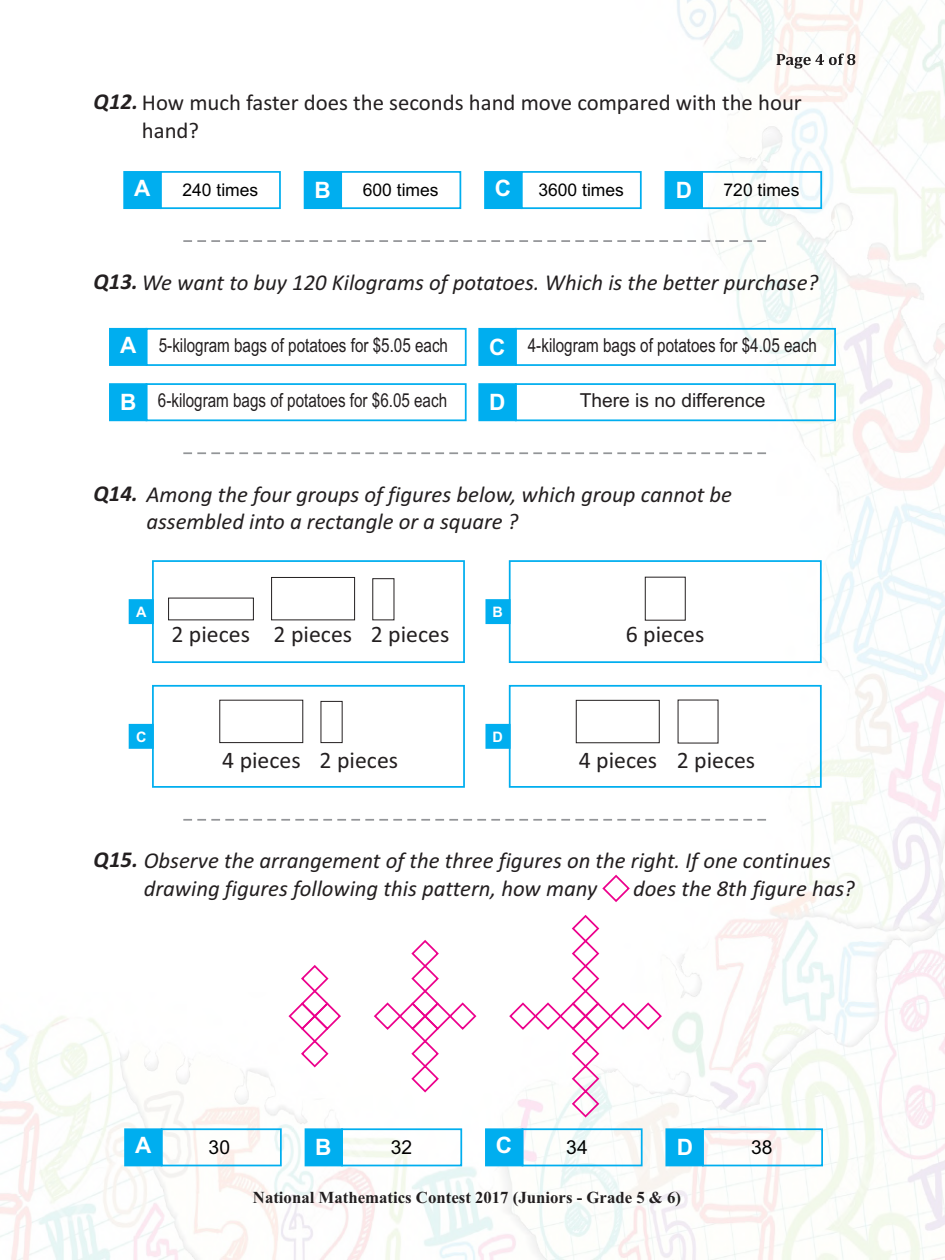
<style>
.page{position:relative;width:945px;height:1260px;background:#fff}
.page>*{position:absolute;margin:0;border:0;box-sizing:border-box;transform-origin:0 0}
.t1{font:23.8px "Calibri";color:#231f20}
.t2{font:italic 22.75px/27.5px "Calibri";color:#231f20}
.t3{font:22.75px "Calibri";color:#231f20}
.t4{font:700 22.57px "Arial";color:#fff}
.t5{font:19.25px "Arial";color:#231f20;scale:.79 1}
.t6{font:19.25px "Arial";color:#231f20}
.t7{font:19.25px "Arial";color:#000}
.t8{font:17.5px "Arial";color:#000}
.t9{font:700 16.8px "Times New Roman";color:#231f20}
.t10{font:700 14.35px "Arial";color:#fff}
.s1{font-weight:700;font-style:italic}
.s2{font-weight:700;font-size:22.57px;color:#fff}
.s3{font-weight:700}
</style>
<div class="page">
<img style="left:0;top:0;width:945px;height:1260px">
<svg style="left:183px;top:452px;width:584px;height:2px"></svg>
<svg style="left:183px;top:819px;width:584px;height:2px"></svg>
<svg style="left:183px;top:240px;width:584px;height:2px"></svg>
<svg style="left:777px;top:54px;width:78px;height:15px"></svg>
<div style="left:129px;top:599px;width:25px;height:25px;background:#00aeef;border:2px solid #00aeef"></div>
<div style="left:485px;top:599px;width:26px;height:25px;background:#00aeef;border:2px solid #00aeef"></div>
<div style="left:129px;top:724px;width:25px;height:25px;background:#00aeef;border:2px solid #00aeef"></div>
<div style="left:485px;top:724px;width:26px;height:25px;background:#00aeef;border:2px solid #00aeef"></div>
<div style="left:271px;top:577px;width:84px;height:43px;border:1px solid #231f20"></div>
<div style="left:645px;top:577px;width:41px;height:44px;border:1px solid #231f20"></div>
<div style="left:219px;top:700px;width:84px;height:43px;border:1px solid #231f20"></div>
<div style="left:321px;top:701px;width:22px;height:42px;border:1px solid #231f20"></div>
<div style="left:576px;top:700px;width:84px;height:43px;border:1px solid #231f20"></div>
<div style="left:152px;top:560px;width:313px;height:103px;border:2px solid #00aeef"></div>
<div style="left:509px;top:560px;width:313px;height:103px;border:2px solid #00aeef"></div>
<div style="left:152px;top:685px;width:313px;height:103px;border:2px solid #00aeef"></div>
<div style="left:509px;top:685px;width:313px;height:103px;border:2px solid #00aeef"></div>
<div style="left:124px;top:1128px;width:38px;height:38px;background:#00aeef;border:2px solid #00aeef"></div>
<div style="left:161px;top:1128px;width:121px;height:38px;border:2px solid #00aeef"></div>
<div style="left:305px;top:1128px;width:38px;height:38px;background:#00aeef;border:2px solid #00aeef"></div>
<div style="left:341px;top:1128px;width:121px;height:38px;border:2px solid #00aeef"></div>
<div style="left:485px;top:1128px;width:38px;height:38px;background:#00aeef"></div>
<div style="left:522px;top:1128px;width:121px;height:38px;border:2px solid #00aeef"></div>
<div style="left:665px;top:1128px;width:39px;height:38px;background:#00aeef;border:2px solid #00aeef"></div>
<div style="left:702px;top:1128px;width:121px;height:38px;border:2px solid #00aeef"></div>
<svg style="left:508px;top:914px;width:155px;height:205px"></svg>
<svg style="left:373px;top:939px;width:105px;height:155px"></svg>
<svg style="left:287px;top:964px;width:55px;height:105px"></svg>
<svg style="left:601px;top:873px;width:30px;height:30px"></svg>
<div style="left:123px;top:171px;width:39px;height:38px;background:#00aeef;border:2px solid #00aeef"></div>
<div style="left:160px;top:171px;width:121px;height:38px;border:2px solid #00aeef"></div>
<div style="left:304px;top:171px;width:38px;height:38px;background:#00aeef"></div>
<div style="left:340px;top:171px;width:121px;height:38px;border:2px solid #00aeef"></div>
<div style="left:484px;top:171px;width:38px;height:38px;background:#00aeef"></div>
<div style="left:521px;top:171px;width:121px;height:38px;border:2px solid #00aeef"></div>
<div style="left:665px;top:171px;width:38px;height:38px;background:#00aeef"></div>
<div style="left:701px;top:171px;width:121px;height:38px;border:2px solid #00aeef"></div>
<div style="left:109px;top:328px;width:38px;height:38px;background:#00aeef"></div>
<div style="left:146px;top:328px;width:321px;height:38px;border:2px solid #00aeef"></div>
<div style="left:109px;top:383px;width:38px;height:38px;background:#00aeef"></div>
<div style="left:146px;top:383px;width:321px;height:38px;border:2px solid #00aeef"></div>
<div style="left:478px;top:328px;width:39px;height:38px;background:#00aeef;border:2px solid #00aeef"></div>
<div style="left:515px;top:328px;width:321px;height:38px;border:2px solid #00aeef"></div>
<div style="left:478px;top:383px;width:39px;height:38px;background:#00aeef;border:2px solid #00aeef"></div>
<div style="left:515px;top:383px;width:321px;height:38px;border:2px solid #00aeef"></div>
<p class="t3" style="left:94px;top:93px;width:710px"><span class="s1">Q12.</span> How much faster does the seconds hand move compared with the hour</p>
<p class="t3" style="left:142px;top:121px;width:59px">hand?</p>
<p class="t4" style="left:134px;top:179px;width:18px">A</p>
<p class="t8" style="left:182px;top:183px;width:77px">240 times</p>
<p class="t4" style="left:314px;top:182px;width:18px">B</p>
<p class="t8" style="left:363px;top:183px;width:77px">600 times</p>
<p class="t8" style="left:495px;top:183px;width:130px"><span class="s2">C</span> 3600 times</p>
<p class="t4" style="left:676px;top:182px;width:18px">D</p>
<p class="t8" style="left:724px;top:183px;width:77px">720 times</p>
<p class="t2" style="left:93px;top:270px;width:726px"><span class="s3">Q13.</span> We want to buy 120 Kilograms of potatoes. Which is the better purchase?</p>
<p class="t5" style="left:120px;top:338px;width:417px"><span class="s2">A</span> 5-kilogram bags of potatoes for $5.05 each</p>
<p class="t5" style="left:120px;top:393px;width:416px"><span class="s2">B</span> 6-kilogram bags of potatoes for $6.05 each</p>
<p class="t5" style="left:489px;top:338px;width:417px"><span class="s2">C</span> 4-kilogram bags of potatoes for $4.05 each</p>
<p class="t4" style="left:489px;top:394px;width:18px">D</p>
<p class="t6" style="left:580px;top:393px;width:187px">There is no difference</p>
<p class="t2" style="left:146px;top:482px;width:587px;text-indent:-53px"><span class="s3">Q14.</span> Among the four groups of figures below, which group cannot be assembled into a rectangle or a square ?</p>
<p class="t10" style="left:136px;top:606px;width:12px">A</p>
<p class="t10" style="left:493px;top:606px;width:12px">B</p>
<p class="t1" style="left:172px;top:624px;width:279px">2 pieces 2 pieces 2 pieces</p>
<p class="t1" style="left:626px;top:624px;width:80px">6 pieces</p>
<p class="t10" style="left:136px;top:731px;width:12px">C</p>
<p class="t10" style="left:493px;top:731px;width:12px">D</p>
<p class="t1" style="left:222px;top:750px;width:177px">4 pieces 2 pieces</p>
<p class="t1" style="left:579px;top:751px;width:178px">4 pieces 2 pieces</p>
<p class="t2" style="left:94px;top:849px;width:739px"><span class="s3">Q15.</span> Observe the arrangement of the three figures on the right. If one continues</p>
<p class="t2" style="left:144px;top:876px;width:455px">drawing figures following this pattern, how many</p>
<p class="t2" style="left:633px;top:876px;width:223px">does the 8th figure has?</p>
<p class="t4" style="left:135px;top:1137px;width:18px">A</p>
<p class="t7" style="left:209px;top:1140px;width:23px">30</p>
<p class="t4" style="left:315px;top:1139px;width:18px">B</p>
<p class="t7" style="left:391px;top:1140px;width:23px">32</p>
<p class="t4" style="left:496px;top:1137px;width:18px">C</p>
<p class="t7" style="left:566px;top:1140px;width:23px">34</p>
<p class="t4" style="left:677px;top:1139px;width:18px">D</p>
<p class="t7" style="left:751px;top:1140px;width:23px">38</p>
<p class="t9" style="left:253px;top:1192px;width:430px">National Mathematics Contest 2017 (Juniors - Grade 5 &amp; 6)</p>
</div>
